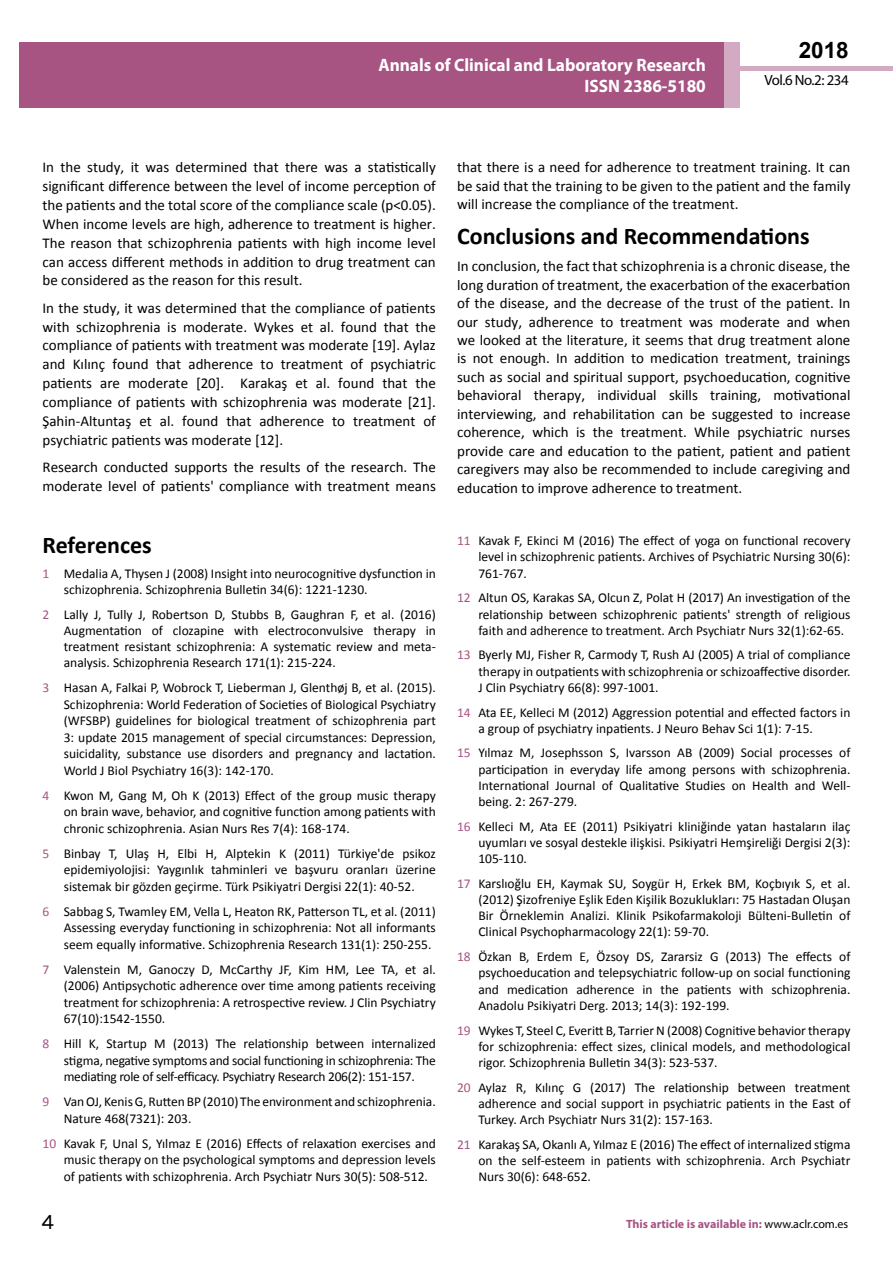
<style>
.page{position:relative;width:893px;height:1263px;background:#fff}
.page>*{position:absolute;margin:0;border:0;box-sizing:border-box;transform-origin:0 0}
.t1{font:25.5px "Tunga";color:#000}
.t2{font:700 24px "Calibri";color:#000}
.t3{font:700 22.5px "Arial";color:#000}
.t4{font:700 18px/21.6px "Myriad Pro";color:#fff;text-align:right;scale:.96 1}
.t5{font:15px/18.8px "Calibri";color:#000;text-align:justify}
.t6{font:14.85px "Myriad Pro";letter-spacing:-.03em;color:#000}
.t7{font:13.5px/16.2px "Calibri";color:#000;text-align:justify}
.t8{font:700 12px "Myriad Pro";color:#a75483}
.s1{color:#a75483}
.s2{font-weight:400;color:#000}
</style>
<div class="page">
<div style="left:722px;top:66px;width:171px;height:5px;background:#d2aac1"></div>
<div style="left:19px;top:42px;width:706px;height:66px;background:#a75483"></div>
<div style="left:725px;top:43px;width:15px;height:65px;background:#d2aac1"></div>
<h3 class="t4" style="left:378px;top:53px;width:343px">Annals of Clinical and Laboratory Research<br>ISSN 2386-5180</h3>
<h3 class="t3" style="left:799px;top:35px;width:52px">2018</h3>
<p class="t6" style="left:764px;top:71px;width:86px">Vol.6 No.2: 234</p>
<p class="t5" style="left:43px;top:158px;width:395px">In the study, it was determined that there was a statistically significant difference between the level of income perception of the patients and the total score of the compliance scale (p&lt;0.05).<br>When income levels are high, adherence to treatment is higher.<br>The reason that schizophrenia patients with high income level can access different methods in addition to drug treatment can be considered as the reason for this result.</p>
<p class="t5" style="left:43px;top:298px;width:395px">In the study, it was determined that the compliance of patients with schizophrenia is moderate. Wykes et al. found that the compliance of patients with treatment was moderate [19]. Aylaz and Kılınç found that adherence to treatment of psychiatric patients are moderate [20]. Karakaş et al. found that the compliance of patients with schizophrenia was moderate [21].<br>Şahin-Altuntaş et al. found that adherence to treatment of psychiatric patients was moderate [12].</p>
<p class="t5" style="left:43px;top:457px;width:395px">Research conducted supports the results of the research. The moderate level of patients' compliance with treatment means</p>
<h2 class="t2" style="left:43px;top:530px;width:111px">References</h2>
<p class="t7" style="left:64px;top:565px;width:374px;text-indent:-21px"><span class="s1">1</span> Medalia A, Thysen J (2008) Insight into neurocognitive dysfunction in schizophrenia. Schizophrenia Bulletin 34(6): 1221-1230.</p>
<p class="t7" style="left:64px;top:606px;width:374px;text-indent:-21px"><span class="s1">2</span> Lally J, Tully J, Robertson D, Stubbs B, Gaughran F, et al. (2016)<br>Augmentation of clozapine with electroconvulsive therapy in treatment resistant schizophrenia: A systematic review and meta&shy;analysis. Schizophrenia Research 171(1): 215-224.</p>
<p class="t7" style="left:64px;top:680px;width:374px;text-indent:-21px"><span class="s1">3</span> Hasan A, Falkai P, Wobrock T, Lieberman J, Glenthøj B, et al. (2015).<br>Schizophrenia: World Federation of Societies of Biological Psychiatry (WFSBP) guidelines for biological treatment of schizophrenia part 3: update 2015 management of special circumstances: Depression, suicidality, substance use disorders and pregnancy and lactation.<br>World J Biol Psychiatry 16(3): 142-170.</p>
<p class="t7" style="left:64px;top:787px;width:374px;text-indent:-21px"><span class="s1">4</span> Kwon M, Gang M, Oh K (2013) Effect of the group music therapy on brain wave, behavior, and cognitive function among patients with chronic schizophrenia. Asian Nurs Res 7(4): 168-174.</p>
<p class="t7" style="left:64px;top:845px;width:374px;text-indent:-21px"><span class="s1">5</span> Binbay T, Ulaş H, Elbi H, Alptekin K (2011) Türkiye'de psikoz epidemiyolojisi: Yaygınlık tahminleri ve başvuru oranları üzerine sistemak bir gözden geçirme. Türk Psikiyatri Dergisi 22(1): 40-52.</p>
<p class="t7" style="left:64px;top:903px;width:374px;text-indent:-21px"><span class="s1">6</span> Sabbag S, Twamley EM, Vella L, Heaton RK, Patterson TL, et al. (2011)<br>Assessing everyday functioning in schizophrenia: Not all informants seem equally informative. Schizophrenia Research 131(1): 250-255.</p>
<p class="t7" style="left:64px;top:961px;width:374px;text-indent:-21px"><span class="s1">7</span> Valenstein M, Ganoczy D, McCarthy JF, Kim HM, Lee TA, et al. (2006) Antipsychotic adherence over time among patients receiving treatment for schizophrenia: A retrospective review. J Clin Psychiatry 67(10):1542-1550.</p>
<p class="t7" style="left:64px;top:1036px;width:374px;text-indent:-21px"><span class="s1">8</span> Hill K, Startup M (2013) The relationship between internalized stigma, negative symptoms and social functioning in schizophrenia: The mediating role of self-efficacy. Psychiatry Research 206(2): 151-157.</p>
<p class="t7" style="left:64px;top:1094px;width:374px;text-indent:-21px"><span class="s1">9</span> Van OJ, Kenis G, Rutten BP (2010) The environment and schizophrenia.<br>Nature 468(7321): 203.</p>
<p class="t7" style="left:64px;top:1135px;width:374px;text-indent:-21px"><span class="s1">10</span> Kavak F, Unal S, Yılmaz E (2016) Effects of relaxation exercises and music therapy on the psychological symptoms and depression levels of patients with schizophrenia. Arch Psychiatr Nurs 30(5): 508-512.</p>
<p class="t5" style="left:457px;top:158px;width:395px">that there is a need for adherence to treatment training. It can be said that the training to be given to the patient and the family will increase the compliance of the treatment.</p>
<h2 class="t2" style="left:457px;top:221px;width:354px">Conclusions and Recommendations</h2>
<p class="t5" style="left:457px;top:257px;width:395px">In conclusion, the fact that schizophrenia is a chronic disease, the long duration of treatment, the exacerbation of the exacerbation of the disease, and the decrease of the trust of the patient. In our study, adherence to treatment was moderate and when we looked at the literature, it seems that drug treatment alone is not enough. In addition to medication treatment, trainings such as social and spiritual support, psychoeducation, cognitive behavioral therapy, individual skills training, motivational interviewing, and rehabilitation can be suggested to increase coherence, which is the treatment. While psychiatric nurses provide care and education to the patient, patient and patient caregivers may also be recommended to include caregiving and education to improve adherence to treatment.</p>
<p class="t7" style="left:478px;top:533px;width:374px;text-indent:-21px"><span class="s1">11</span> Kavak F, Ekinci M (2016) The effect of yoga on functional recovery level in schizophrenic patients. Archives of Psychiatric Nursing 30(6):<br>761-767.</p>
<p class="t7" style="left:478px;top:590px;width:374px;text-indent:-21px"><span class="s1">12</span> Altun OS, Karakas SA, Olcun Z, Polat H (2017) An investigation of the relationship between schizophrenic patients' strength of religious faith and adherence to treatment. Arch Psychiatr Nurs 32(1):62-65.</p>
<p class="t7" style="left:478px;top:647px;width:374px;text-indent:-21px"><span class="s1">13</span> Byerly MJ, Fisher R, Carmody T, Rush AJ (2005) A trial of compliance therapy in outpatients with schizophrenia or schizoaffective disorder.<br>J Clin Psychiatry 66(8): 997-1001.</p>
<p class="t7" style="left:478px;top:704px;width:374px;text-indent:-21px"><span class="s1">14</span> Ata EE, Kelleci M (2012) Aggression potential and effected factors in a group of psychiatry inpatients. J Neuro Behav Sci 1(1): 7-15.</p>
<p class="t7" style="left:478px;top:745px;width:374px;text-indent:-21px"><span class="s1">15</span> Yılmaz M, Josephsson S, Ivarsson AB (2009) Social processes of participation in everyday life among persons with schizophrenia.<br>International Journal of Qualitative Studies on Health and Well&shy;being. 2: 267-279.</p>
<p class="t7" style="left:478px;top:818px;width:374px;text-indent:-21px"><span class="s1">16</span> Kelleci M, Ata EE (2011) Psikiyatri kliniğinde yatan hastaların ilaç uyumları ve sosyal destekle ilişkisi. Psikiyatri Hemşireliği Dergisi 2(3):<br>105-110.</p>
<p class="t7" style="left:478px;top:875px;width:374px;text-indent:-21px"><span class="s1">17</span> Karslıoğlu EH, Kaymak SU, Soygür H, Erkek BM, Koçbıyık S, et al. (2012) Şizofreniye Eşlik Eden Kişilik Bozuklukları: 75 Hastadan Oluşan Bir Örneklemin Analizi. Klinik Psikofarmakoloji Bülteni-Bulletin of Clinical Psychopharmacology 22(1): 59-70.</p>
<p class="t7" style="left:478px;top:949px;width:374px;text-indent:-21px"><span class="s1">18</span> Özkan B, Erdem E, Özsoy DS, Zararsiz G (2013) The effects of psychoeducation and telepsychiatric follow-up on social functioning and medication adherence in the patients with schizophrenia.<br>Anadolu Psikiyatri Derg. 2013; 14(3): 192-199.</p>
<p class="t7" style="left:478px;top:1022px;width:374px;text-indent:-21px"><span class="s1">19</span> Wykes T, Steel C, Everitt B, Tarrier N (2008) Cognitive behavior therapy for schizophrenia: effect sizes, clinical models, and methodological rigor. Schizophrenia Bulletin 34(3): 523-537.</p>
<p class="t7" style="left:478px;top:1079px;width:374px;text-indent:-21px"><span class="s1">20</span> Aylaz R, Kılınç G (2017) The relationship between treatment adherence and social support in psychiatric patients in the East of Turkey. Arch Psychiatr Nurs 31(2): 157-163.</p>
<p class="t7" style="left:478px;top:1136px;width:374px;text-indent:-21px"><span class="s1">21</span> Karakaş SA, Okanlı A, Yılmaz E (2016) The effect of internalized stigma on the self-esteem in patients with schizophrenia. Arch Psychiatr Nurs 30(6): 648-652.</p>
<h1 class="t1" style="left:41px;top:1205px;width:15px">4</h1>
<p class="t8" style="left:626px;top:1216px;width:224px">This article is available in: <span class="s2">www.aclr.com.es</span></p>
</div>
